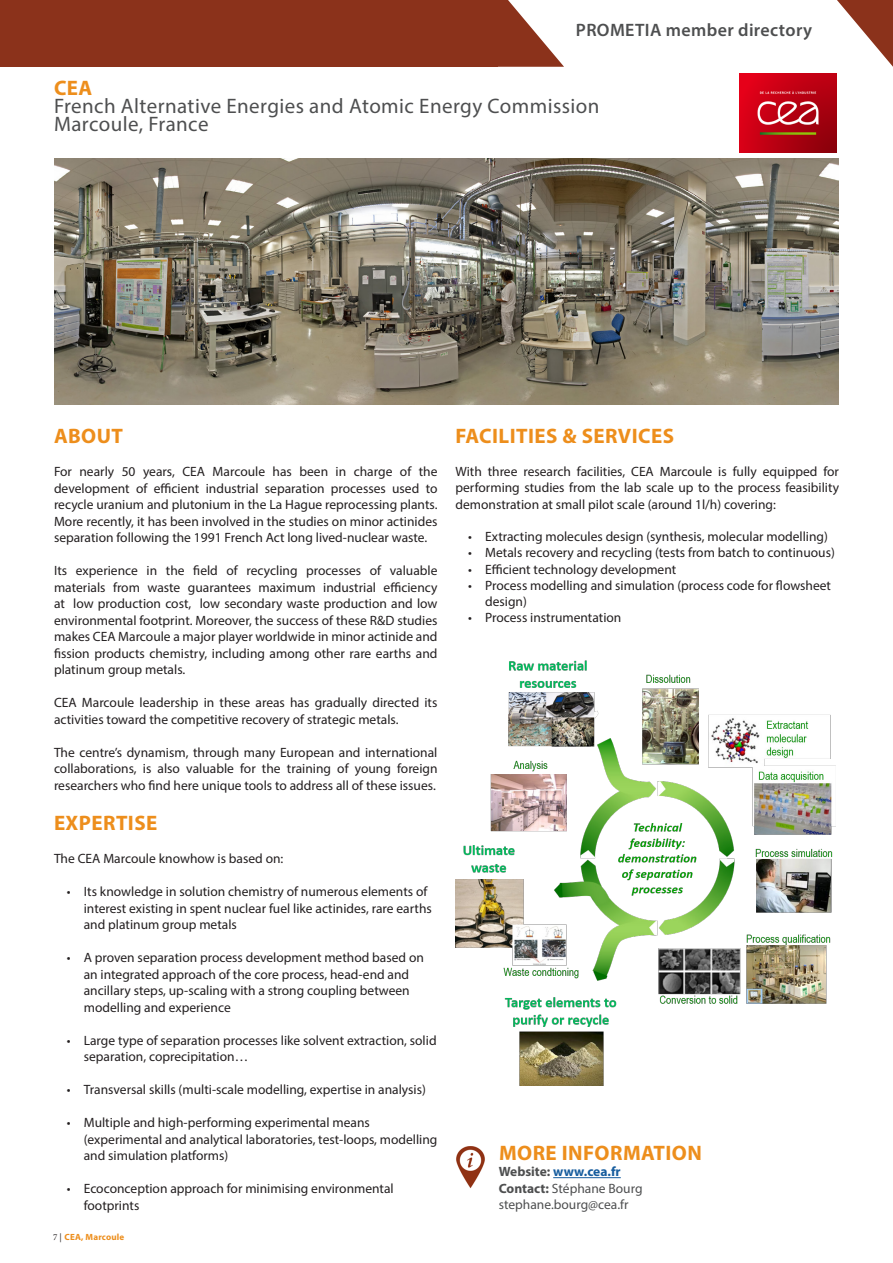
<style>
.page{position:relative;width:893px;height:1263px;background:#fff}
.page>*{position:absolute;margin:0;border:0;box-sizing:border-box;transform-origin:0 0}
.t1{font:21px "Myriad Pro";letter-spacing:.02em;color:#4e4f50}
.t2{font:700 21px "Myriad Pro";letter-spacing:.02em;color:#ed8e1c}
.t3{font:600 18px "Myriad Pro";letter-spacing:.02em;color:#4e4f50}
.t4{font:13.5px/16.5px "Myriad Pro";color:#231f20}
.t5{font:13.5px "Myriad Pro";color:#4e4f50}
.t6{font:700 13.5px "Myriad Pro";color:#175d9e}
.t7{font:700 9px "Myriad Pro";letter-spacing:.02em;color:#ed8e1c}
.s1{font-family:"Minion Pro";font-weight:400;color:#231f20}
.s2{color:#4e4f50}
.s3{font-weight:700}
</style>
<div class="page">
<svg style="left:837px;top:0;width:56px;height:67px"></svg>
<div style="left:0;top:0;width:497px;height:67px;background:#8b321b"></div>
<svg style="left:497px;top:0;width:67px;height:67px"></svg>
<hr style="left:553px;top:1177px;width:68px;height:1px;background:#175d9e">
<img style="left:456px;top:1146px;width:29px;height:42px">
<img style="left:455px;top:660px;width:381px;height:425px">
<img style="left:739px;top:73px;width:98px;height:79px">
<img style="left:54px;top:158px;width:785px;height:246px">
<h2 class="t3" style="left:576px;top:18px;width:238px">PROMETIA member directory</h2>
<p class="t2" style="left:54px;top:74px;width:40px">CEA</p>
<p class="t1" style="left:54px;top:93px;width:547px">French Alternative Energies and Atomic Energy Commission</p>
<p class="t1" style="left:54px;top:111px;width:156px">Marcoule, France</p>
<p class="t2" style="left:54px;top:422px;width:71px">ABOUT</p>
<p class="t4" style="left:54px;top:463px;width:385px;text-align:justify">For nearly 50 years, CEA Marcoule has been in charge of the development of efficient industrial separation processes used to recycle uranium and plutonium in the La Hague reprocessing plants.<br>More recently, it has been involved in the studies on minor actinides separation following the 1991 French Act long lived-nuclear waste.</p>
<p class="t4" style="left:54px;top:562px;width:385px;text-align:justify">Its experience in the field of recycling processes of valuable materials from waste guarantees maximum industrial efficiency at low production cost, low secondary waste production and low environmental footprint. Moreover, the success of these R&amp;D studies makes CEA Marcoule a major player worldwide in minor actinide and fission products chemistry, including among other rare earths and platinum group metals.</p>
<p class="t4" style="left:54px;top:694px;width:385px">CEA Marcoule leadership in these areas has gradually directed its activities toward the competitive recovery of strategic metals.</p>
<p class="t4" style="left:54px;top:744px;width:385px;text-align:justify">The centre’s dynamism, through many European and international collaborations, is also valuable for the training of young foreign researchers who find here unique tools to address all of these issues.</p>
<p class="t2" style="left:54px;top:809px;width:105px">EXPERTISE</p>
<p class="t4" style="left:54px;top:850px;width:231px">The CEA Marcoule knowhow is based on:</p>
<p class="t4" style="left:84px;top:883px;width:350px;text-indent:-17px">• Its knowledge in solution chemistry of numerous elements of interest existing in spent nuclear fuel like actinides, rare earths and platinum group metals</p>
<p class="t4" style="left:84px;top:949px;width:342px;text-indent:-17px">• A proven separation process development method based on an integrated approach of the core process, head-end and ancillary steps, up-scaling with a strong coupling between modelling and experience</p>
<p class="t4" style="left:84px;top:1032px;width:354px;text-indent:-17px">• Large type of separation processes like solvent extraction, solid separation, coprecipitation…</p>
<p class="t4" style="left:67px;top:1081px;width:361px">• Transversal skills (multi-scale modelling, expertise in analysis)</p>
<p class="t4" style="left:84px;top:1114px;width:355px;text-indent:-17px">• Multiple and high-performing experimental means (experimental and analytical laboratories, test-loops, modelling and simulation platforms)</p>
<p class="t4" style="left:84px;top:1180px;width:311px;text-indent:-17px">• Ecoconception approach for minimising environmental footprints</p>
<p class="t7" style="left:53px;top:1231px;width:73px"><span class="s1">7 |</span> CEA, Marcoule</p>
<p class="t2" style="left:455px;top:422px;width:220px">FACILITIES &amp; SERVICES</p>
<p class="t4" style="left:455px;top:462px;width:385px;text-align:justify">With three research facilities, CEA Marcoule is fully equipped for performing studies from the lab scale up to the process feasibility demonstration at small pilot scale (around 1l/h) covering:</p>
<p class="t4" style="left:468px;top:528px;width:361px">• Extracting molecules design (synthesis, molecular modelling)</p>
<p class="t4" style="left:468px;top:544px;width:368px">• Metals recovery and recycling (tests from batch to continuous)</p>
<p class="t4" style="left:468px;top:561px;width:210px">• Efficient technology development</p>
<p class="t4" style="left:485px;top:577px;width:347px;text-indent:-17px">• Process modelling and simulation (process code for flowsheet design)</p>
<p class="t4" style="left:468px;top:609px;width:155px">• Process instrumentation</p>
<p class="t2" style="left:499px;top:1139px;width:204px">MORE INFORMATION</p>
<p class="t6" style="left:499px;top:1163px;width:123px"><span class="s2">Website:</span> www.cea.fr</p>
<p class="t5" style="left:499px;top:1180px;width:145px"><span class="s3">Contact:</span> Stéphane Bourg</p>
<p class="t5" style="left:499px;top:1196px;width:131px">stephane.bourg@cea.fr</p>
</div>
